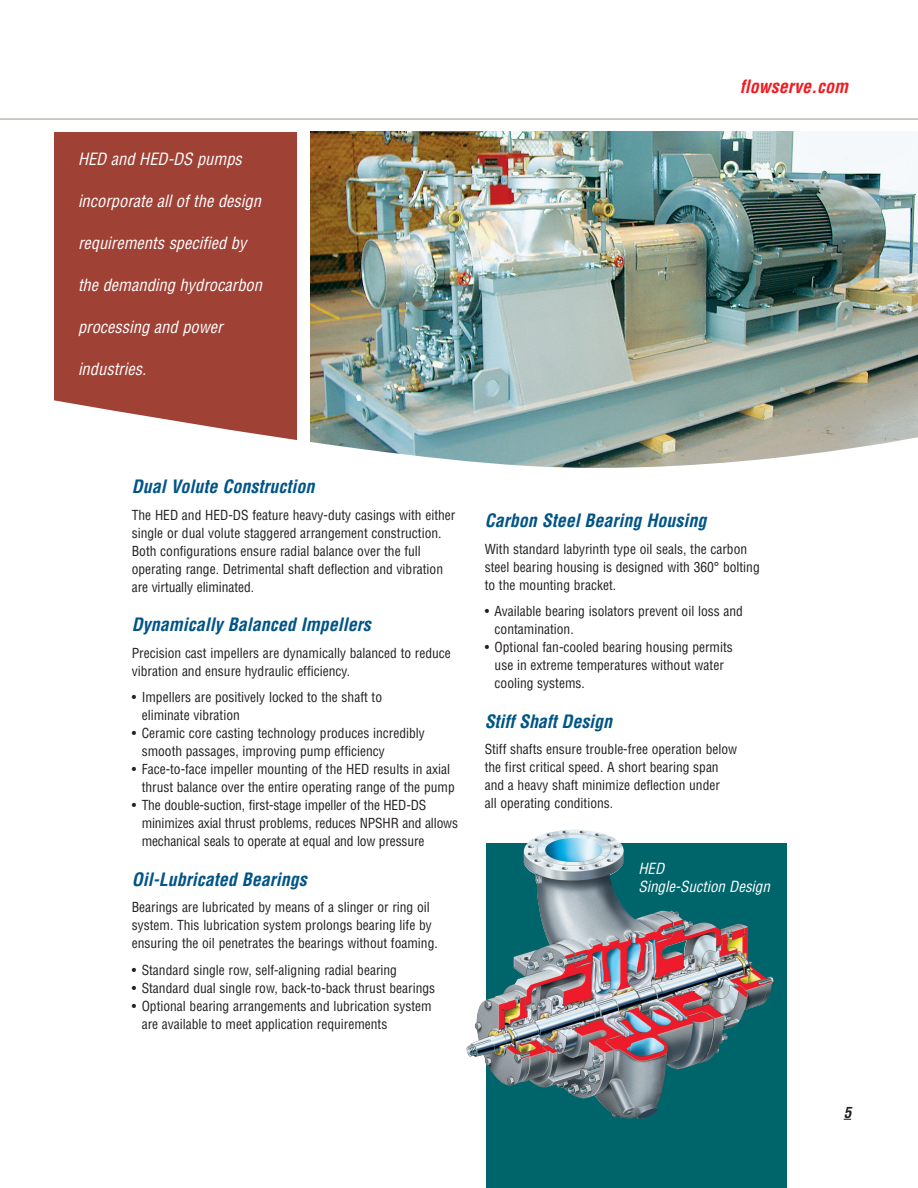
<style>
.page{position:relative;width:918px;height:1188px;background:#fff}
.page>*{position:absolute;margin:0;border:0;box-sizing:border-box;transform-origin:0 0}
.PB-Sub_Header{font:italic 700 condensed 18px "Helvetica LT Std";color:#005486}
.t1{font:italic 700 condensed 18px "Helvetica LT Std";color:#ee1d23}
.PB-Special_Info_Whit{font:italic condensed 16.5px "Helvetica LT Std";color:#fff}
.PB-Product_Caption{font:italic condensed 15px/18px "Helvetica LT Std";color:#fff}
.t2{font:italic 700 condensed 15px "Helvetica LT Std";color:#231f20}
.PB-Body_Copy{font:condensed 13.5px/18px "Helvetica LT Std";color:#231f20}
</style>
<div class="page">
<svg style="left:486px;top:844px;width:300px;height:344px;background:#406f75"></svg>
<img style="left:467px;top:830px;width:108px;height:219px">
<div style="left:54px;top:132px;width:243px;height:337px;background:#a04136"></div>
<hr style="left:0;top:119px;width:918px;height:1px;background:#a1968b">
<img style="left:310px;top:132px;width:608px;height:257px">
<img style="left:54px;top:389px;width:864px;height:80px">
<p class="PB-Special_Info_Whit" style="left:78px;top:149px;width:165px">HED and HED-DS pumps</p>
<p class="PB-Special_Info_Whit" style="left:78px;top:191px;width:185px">incorporate all of the design</p>
<p class="PB-Special_Info_Whit" style="left:78px;top:233px;width:170px">requirements specified by</p>
<p class="PB-Special_Info_Whit" style="left:78px;top:275px;width:186px">the demanding hydrocarbon</p>
<p class="PB-Special_Info_Whit" style="left:78px;top:317px;width:146px">processing and power</p>
<p class="PB-Special_Info_Whit" style="left:78px;top:359px;width:70px">industries.</p>
<h1 class="t1" style="left:740px;top:75px;width:110px">flowserve.com</h1>
<p class="PB-Sub_Header" style="left:132px;top:476px;width:184px">Dual Volute Construction</p>
<p class="PB-Body_Copy" style="left:132px;top:506px;width:325px">The HED and HED-DS feature heavy-duty casings with either single or dual volute staggered arrangement construction.<br>Both configurations ensure radial balance over the full operating range. Detrimental shaft deflection and vibration are virtually eliminated.</p>
<p class="PB-Sub_Header" style="left:132px;top:614px;width:240px">Dynamically Balanced Impellers</p>
<p class="PB-Body_Copy" style="left:132px;top:644px;width:321px">Precision cast impellers are dynamically balanced to reduce vibration and ensure hydraulic efficiency.</p>
<p class="PB-Body_Copy" style="left:142px;top:688px;width:242px;text-indent:-10px">• Impellers are positively locked to the shaft to eliminate vibration</p>
<p class="PB-Body_Copy" style="left:142px;top:724px;width:285px;text-indent:-10px">• Ceramic core casting technology produces incredibly smooth passages, improving pump efficiency</p>
<p class="PB-Body_Copy" style="left:142px;top:760px;width:315px;text-indent:-10px">• Face-to-face impeller mounting of the HED results in axial thrust balance over the entire operating range of the pump</p>
<p class="PB-Body_Copy" style="left:142px;top:796px;width:318px;text-indent:-10px">• The double-suction, first-stage impeller of the HED-DS minimizes axial thrust problems, reduces NPSHR and allows mechanical seals to operate at equal and low pressure</p>
<p class="PB-Sub_Header" style="left:132px;top:868px;width:176px">Oil-Lubricated Bearings</p>
<p class="PB-Body_Copy" style="left:132px;top:898px;width:308px">Bearings are lubricated by means of a slinger or ring oil system. This lubrication system prolongs bearing life by ensuring the oil penetrates the bearings without foaming.</p>
<p class="PB-Body_Copy" style="left:132px;top:961px;width:267px">• Standard single row, self-aligning radial bearing</p>
<p class="PB-Body_Copy" style="left:132px;top:979px;width:305px">• Standard dual single row, back-to-back thrust bearings</p>
<p class="PB-Body_Copy" style="left:142px;top:997px;width:291px;text-indent:-10px">• Optional bearing arrangements and lubrication system are available to meet application requirements</p>
<p class="PB-Sub_Header" style="left:485px;top:510px;width:223px">Carbon Steel Bearing Housing</p>
<p class="PB-Body_Copy" style="left:485px;top:540px;width:277px">With standard labyrinth type oil seals, the carbon steel bearing housing is designed with 360° bolting to the mounting bracket.</p>
<p class="PB-Body_Copy" style="left:495px;top:602px;width:250px;text-indent:-10px">• Available bearing isolators prevent oil loss and contamination.</p>
<p class="PB-Body_Copy" style="left:495px;top:638px;width:240px;text-indent:-10px">• Optional fan-cooled bearing housing permits use in extreme temperatures without water cooling systems.</p>
<p class="PB-Sub_Header" style="left:485px;top:710px;width:129px">Stiff Shaft Design</p>
<p class="PB-Body_Copy" style="left:485px;top:740px;width:254px">Stiff shafts ensure trouble-free operation below the first critical speed. A short bearing span and a heavy shaft minimize deflection under<br>all operating conditions.</p>
<p class="PB-Product_Caption" style="left:638px;top:859px;width:133px">HED<br>Single-Suction Design</p>
<p class="t2" style="left:844px;top:1103px;width:9px">5</p>
</div>
